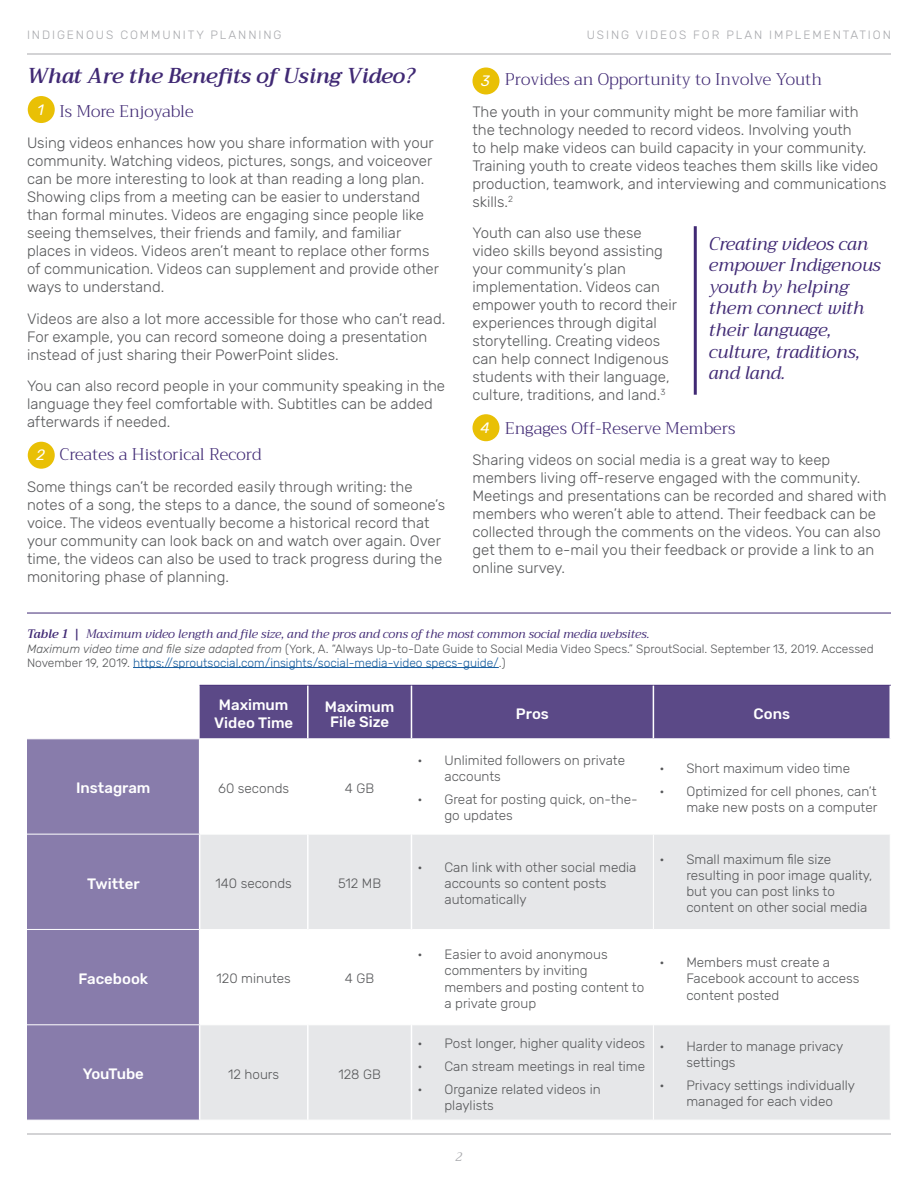
<style>
.page{position:relative;width:918px;height:1188px;background:#fff}
.page>*{position:absolute;margin:0;border:0;box-sizing:border-box;transform-origin:0 0}
.t1{font:italic 600 21px "Trirong";color:#402974}
.Pull_quote{font:italic 18px/21.6px "Trirong";color:#402974}
.Sub_subtitle{font:300 16.5px "Trirong";color:#402974}
.Body_Text{font:300 15px/18px "Rubik";color:#57585a}
.t2{font:500 15px/18px "Rubik";color:#fff;text-align:center}
.t3{font:500 15px "Rubik";letter-spacing:-.03em;color:#fff}
.Subtitles{font:italic 15px "Rubik";color:#fff}
.t4{font:300 13.5px/16.2px "Rubik";color:#57585a}
.t5{font:300 12px/14.4px "Rubik";color:#57585a}
.t6{font:italic 12px "Trirong";color:#402974}
.t7{font:300 12px "Rubik";letter-spacing:.16em;color:#a8a9ad}
.t8{font:italic 12px "Trirong";color:#a8a9ad}
.s1{font-weight:600}
.s2{font-style:italic}
.s3{color:#175d9e}
</style>
<div class="page">
<hr style="left:27px;top:1134px;width:864px;height:1px;background:#a8a9ad">
<hr style="left:27px;top:54px;width:864px;height:1px;background:#a8a9ad">
<div style="left:200px;top:686px;width:690px;height:52px;background:#5b4987"></div>
<div style="left:27px;top:739px;width:172px;height:381px;background:#887cab"></div>
<svg style="left:200px;top:835px;width:690px;height:285px;fill:#e6e7e9"></svg>
<hr style="left:200px;top:929px;width:107px;height:1px;background:#fff">
<hr style="left:309px;top:929px;width:102px;height:1px;background:#fff">
<hr style="left:412px;top:929px;width:241px;height:1px;background:#fff">
<hr style="left:653px;top:929px;width:238px;height:1px;background:#fff">
<hr style="left:200px;top:1024px;width:107px;height:1px;background:#fff">
<hr style="left:309px;top:1024px;width:102px;height:1px;background:#fff">
<hr style="left:412px;top:1024px;width:241px;height:1px;background:#fff">
<hr style="left:653px;top:1024px;width:238px;height:1px;background:#fff">
<hr style="left:653px;top:835px;width:1px;height:94px;background:#fff">
<hr style="left:653px;top:930px;width:1px;height:94px;background:#fff">
<hr style="left:653px;top:1025px;width:1px;height:95px;background:#fff">
<hr style="left:200px;top:685px;width:108px;height:1px;background:#402974">
<hr style="left:308px;top:685px;width:103px;height:1px;background:#402974">
<hr style="left:411px;top:685px;width:242px;height:1px;background:#402974">
<hr style="left:653px;top:685px;width:238px;height:1px;background:#402974">
<hr style="left:307px;top:686px;width:2px;height:52px;background:#fff">
<hr style="left:411px;top:686px;width:1px;height:52px;background:#fff">
<hr style="left:653px;top:686px;width:1px;height:52px;background:#fff">
<hr style="left:307px;top:834px;width:2px;height:95px;background:#fff">
<hr style="left:411px;top:834px;width:1px;height:95px;background:#fff">
<hr style="left:307px;top:929px;width:2px;height:96px;background:#fff">
<hr style="left:411px;top:929px;width:1px;height:96px;background:#fff">
<hr style="left:307px;top:1025px;width:2px;height:95px;background:#fff">
<hr style="left:411px;top:1025px;width:1px;height:95px;background:#fff">
<hr style="left:27px;top:834px;width:173px;height:1px;background:#fff">
<hr style="left:27px;top:929px;width:173px;height:1px;background:#fff">
<hr style="left:27px;top:1024px;width:173px;height:1px;background:#fff">
<hr style="left:133px;top:667px;width:366px;height:1px;background:#175d9e">
<hr style="left:27px;top:613px;width:864px;height:1px;background:#402974">
<hr style="left:694px;top:226px;width:3px;height:169px;background:#402974">
<div style="left:28px;top:96px;width:27px;height:27px;background:#e9c005;border-radius:50%"></div>
<div style="left:28px;top:442px;width:27px;height:27px;background:#e9c005;border-radius:50%"></div>
<div style="left:472px;top:414px;width:28px;height:27px;background:#e9c005;border-radius:50%"></div>
<div style="left:472px;top:68px;width:28px;height:26px;background:#e9c005;border-radius:50%"></div>
<p class="t7" style="left:27px;top:28px;width:256px">INDIGENOUS COMMUNITY PLANNING</p>
<p class="t7" style="left:587px;top:28px;width:19px">Usin</p>
<p class="t7" style="left:621px;top:28px;width:49px">g Videos</p>
<p class="t7" style="left:693px;top:28px;width:52px">for Plan</p>
<p class="t7" style="left:769px;top:28px;width:15px">Implementation</p>
<h1 class="t1" style="left:27px;top:59px;width:389px">What Are the Benefits of Using Video?</h1>
<p class="Sub_subtitle" style="left:59px;top:98px;width:136px">Is More Enjoyable</p>
<p class="Body_Text" style="left:27px;top:134px;width:414px">Using videos enhances how you share information with your community. Watching videos, pictures, songs, and voiceover can be more interesting to look at than reading a long plan.<br>Showing clips from a meeting can be easier to understand than formal minutes. Videos are engaging since people like seeing themselves, their friends and family, and familiar places in videos. Videos aren’t meant to replace other forms of communication. Videos can supplement and provide other ways to understand.</p>
<p class="Body_Text" style="left:27px;top:310px;width:420px">Videos are also a lot more accessible for those who can’t read.<br>For example, you can record someone doing a presentation instead of just sharing their PowerPoint slides.</p>
<p class="Body_Text" style="left:27px;top:377px;width:420px">You can also record people in your community speaking in the language they feel comfortable with. Subtitles can be added afterwards if needed.</p>
<p class="Sub_subtitle" style="left:59px;top:442px;width:204px">Creates a Historical Record</p>
<p class="Body_Text" style="left:27px;top:478px;width:420px">Some things can’t be recorded easily through writing: the notes of a song, the steps to a dance, the sound of someone’s voice. The videos eventually become a historical record that your community can look back on and watch over again. Over time, the videos can also be used to track progress during the monitoring phase of planning.</p>
<p class="Subtitles" style="left:37px;top:101px;width:8px">1</p>
<p class="Subtitles" style="left:36px;top:447px;width:10px">2</p>
<p class="Sub_subtitle" style="left:505px;top:67px;width:319px">Provides an Opportunity to Involve Youth</p>
<p class="Body_Text" style="left:472px;top:103px;width:416px">The youth in your community might be more familiar with<br>the technology needed to record videos. Involving youth<br>to help make videos can build capacity in your community.<br>Training youth to create videos teaches them skills like video production, teamwork, and interviewing and communications skills.<sup>2</sup></p>
<p class="Body_Text" style="left:472px;top:225px;width:206px">Youth can also use these video skills beyond assisting your community’s plan implementation. Videos can empower youth to record their experiences through digital storytelling. Creating videos can help connect Indigenous students with their language, culture, traditions, and land.<sup>3</sup></p>
<p class="Sub_subtitle" style="left:505px;top:415px;width:232px">Engages Off-Reserve Members</p>
<p class="Body_Text" style="left:472px;top:451px;width:416px">Sharing videos on social media is a great way to keep members living off-reserve engaged with the community.<br>Meetings and presentations can be recorded and shared with members who weren’t able to attend. Their feedback can be collected through the comments on the videos. You can also get them to e-mail you their feedback or provide a link to an online survey.</p>
<p class="Subtitles" style="left:481px;top:73px;width:10px">3</p>
<p class="Pull_quote" style="left:709px;top:233px;width:174px">Creating videos can empower Indigenous youth by helping them connect with their language, culture, traditions, and land.</p>
<p class="Subtitles" style="left:481px;top:420px;width:11px">4</p>
<p class="t6" style="left:27px;top:625px;width:624px"><span class="s1">Table 1 |</span> Maximum video length and file size, and the pros and cons of the most common social media websites.</p>
<p class="t5" style="left:27px;top:641px;width:848px"><span class="s2">Maximum video time and file size adapted from</span> (York, A. “Always Up-to-Date Guide to Social Media Video Specs.” SproutSocial. September 13, 2019. Accessed<br>November 19, 2019. <span class="s3">https://sproutsocial.com/insights/social-media-video specs-guide/</span>.)</p>
<p class="t2" style="left:214px;top:696px;width:81px">Maximum<br>Video Time</p>
<p class="t2" style="left:325px;top:699px;width:71px;line-height:15px">Maximum<br>File Size</p>
<p class="t2" style="left:516px;top:705px;width:34px">Pros</p>
<p class="t2" style="left:754px;top:705px;width:38px">Cons</p>
<p class="t2" style="left:76px;top:780px;width:76px">Instagram</p>
<p class="t4" style="left:218px;top:780px;width:72px">60 seconds</p>
<p class="t4" style="left:345px;top:780px;width:31px">4 GB</p>
<p class="t2" style="left:87px;top:875px;width:54px">Twitter</p>
<p class="t4" style="left:216px;top:876px;width:78px">140 seconds</p>
<p class="t4" style="left:338px;top:876px;width:45px">512 MB</p>
<p class="t2" style="left:78px;top:970px;width:71px">Facebook</p>
<p class="t4" style="left:217px;top:971px;width:76px">120 minutes</p>
<p class="t4" style="left:345px;top:971px;width:31px">4 GB</p>
<p class="t3" style="left:83px;top:1066px;width:63px">YouTube</p>
<p class="t4" style="left:228px;top:1066px;width:53px">12 hours</p>
<p class="t4" style="left:338px;top:1066px;width:44px">128 GB</p>
<p class="t4" style="left:444px;top:753px;width:182px;text-indent:-27px">• Unlimited followers on private accounts</p>
<p class="t4" style="left:444px;top:792px;width:195px;text-indent:-27px">• Great for posting quick, on-the&shy;go updates</p>
<p class="t4" style="left:659px;top:761px;width:192px">• Short maximum video time</p>
<p class="t4" style="left:659px;top:784px;width:220px;text-align:right">• Optimized for cell phones, can’t make new posts on a computer</p>
<p class="t4" style="left:444px;top:859px;width:193px;text-indent:-27px">• Can link with other social media accounts so content posts automatically</p>
<p class="t4" style="left:686px;top:851px;width:188px;text-indent:-27px">• Small maximum file size resulting in poor image quality, but you can post links to content on other social media</p>
<p class="t4" style="left:444px;top:947px;width:201px;text-indent:-27px">• Easier to avoid anonymous commenters by inviting members and posting content to a private group</p>
<p class="t4" style="left:686px;top:955px;width:175px;text-indent:-27px">• Members must create a<br>Facebook account to access content posted</p>
<p class="t4" style="left:417px;top:1035px;width:229px">• Post longer, higher quality videos</p>
<p class="t4" style="left:417px;top:1058px;width:229px">• Can stream meetings in real time</p>
<p class="t4" style="left:444px;top:1081px;width:158px;text-indent:-27px">• Organize related videos in playlists</p>
<p class="t8" style="left:456px;top:1147px;width:8px">2</p>
<p class="t4" style="left:686px;top:1039px;width:158px;text-indent:-27px">• Harder to manage privacy settings</p>
<p class="t4" style="left:659px;top:1078px;width:197px;text-align:center">• Privacy settings individually managed for each video</p>
</div>
